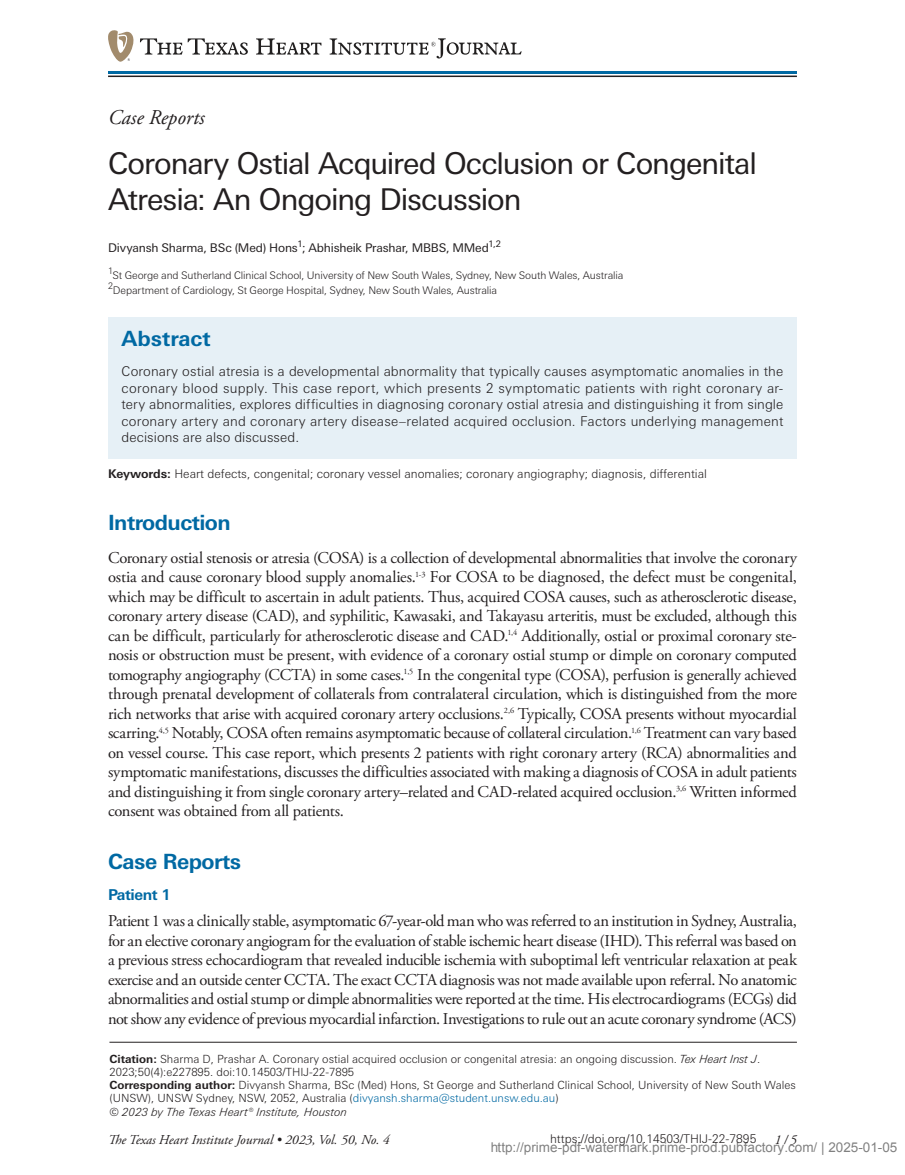
<style>
.page{position:relative;width:905px;height:1175px;background:#fff}
.page>*{position:absolute;margin:0;border:0;box-sizing:border-box;transform-origin:0 0}
.t1{font:30px/36px "Univers Next Pro";letter-spacing:-.035em;color:#231f20}
.HEADING_1{font:700 21px "Univers Next Pro";letter-spacing:-.025em;color:#0069a3}
.ARTICLE_TYPE{font:italic 21px "Adobe Garamond Pro";color:#231f20}
.ABSTRACT_HEADER{font:700 21px "Univers Next Pro";color:#0069a3}
.BODY{font:16.5px/19.5px "Adobe Garamond Pro";letter-spacing:-.025em;color:#231f20;text-align:justify}
.HEADING_2{font:700 15px "Univers Next Pro";letter-spacing:-.025em;color:#0069a3}
.ABSTRACT{font:300 13.5px/16.5px "Univers Next Pro";letter-spacing:.01em;color:#231f20;text-align:justify}
.t2{font:13.5px "Arial";color:rgb(0 0 0/.5)}
.t3{font:italic 13.5px "Adobe Garamond Pro";color:#231f20}
.KEYWORDS{font:300 12px "Univers Next Pro";color:#231f20}
.AUTHORS{font:12px "Univers Next Pro";letter-spacing:-.015em;color:#231f20}
.CORR__AUTHOR{font:300 11.25px/13.2px "Univers Next Pro";color:#231f20}
.CITATION{font:300 11.25px/13.2px "Univers Next Pro";color:#231f20}
.COPYRIGHT{font:italic 300 11.25px "Univers Next Pro";letter-spacing:.02em;color:#231f20}
.AFFILIATIONS{font:300 10.5px "Univers Next Pro";letter-spacing:-.01em;color:#231f20}
.s1{font-weight:700}
.s2{font-style:italic}
.s3{color:#0069a3}
</style>
<div class="page">
<svg style="left:140px;top:38px;width:108px;height:17px"></svg>
<svg style="left:256px;top:38px;width:65px;height:17px"></svg>
<svg style="left:329px;top:38px;width:192px;height:20px"></svg>
<svg style="left:108px;top:30px;width:26px;height:32px"></svg>
<hr style="left:108px;top:72px;width:688px;height:2px;background:#0069a3">
<hr style="left:108px;top:76px;width:688px;height:1px;background:#231f20">
<div style="left:108px;top:317px;width:688px;height:34px;background:#e6f0f6"></div>
<div style="left:108px;top:346px;width:688px;height:113px;background:#e6f0f6"></div>
<hr style="left:109px;top:1042px;width:688px;height:1px;background:#231f20">
<p class="ARTICLE_TYPE" style="left:108px;top:105px;width:98px">Case Reports</p>
<p class="t1" style="left:108px;top:145px;width:650px">Coronary Ostial Acquired Occlusion or Congenital<br>Atresia: An Ongoing Discussion</p>
<p class="AUTHORS" style="left:108px;top:241px;width:394px">Divyansh Sharma, BSc (Med) Hons<sup>1</sup>; Abhisheik Prashar, MBBS, MMed<sup>1,2</sup></p>
<p class="AFFILIATIONS" style="left:108px;top:269px;width:517px"><sup>1</sup>St George and Sutherland Clinical School, University of New South Wales, Sydney, New South Wales, Australia</p>
<p class="AFFILIATIONS" style="left:108px;top:284px;width:390px"><sup>2</sup>Department of Cardiology, St George Hospital, Sydney, New South Wales, Australia</p>
<p class="ABSTRACT_HEADER" style="left:122px;top:326px;width:90px">Abstract</p>
<p class="ABSTRACT" style="left:122px;top:363px;width:663px">Coronary ostial atresia is a developmental abnormality that typically causes asymptomatic anomalies in the coronary blood supply. This case report, which presents 2 symptomatic patients with right coronary ar&shy;tery abnormalities, explores difficulties in diagnosing coronary ostial atresia and distinguishing it from single coronary artery and coronary artery disease–related acquired occlusion. Factors underlying management decisions are also discussed.</p>
<p class="KEYWORDS" style="left:108px;top:466px;width:600px"><span class="s1">Keywords:</span> Heart defects, congenital; coronary vessel anomalies; coronary angiography; diagnosis, differential</p>
<p class="HEADING_1" style="left:108px;top:509px;width:124px">Introduction</p>
<p class="BODY" style="left:108px;top:548px;width:690px">Coronary ostial stenosis or atresia (COSA) is a collection of developmental abnormalities that involve the coronary ostia and cause coronary blood supply anomalies.<sup>1-3</sup> For COSA to be diagnosed, the defect must be congenital, which may be difficult to ascertain in adult patients. Thus, acquired COSA causes, such as atherosclerotic disease, coronary artery disease (CAD), and syphilitic, Kawasaki, and Takayasu arteritis, must be excluded, although this can be difficult, particularly for atherosclerotic disease and CAD.<sup>1,4</sup> Additionally, ostial or proximal coronary ste&shy;nosis or obstruction must be present, with evidence of a coronary ostial stump or dimple on coronary computed tomography angiography (CCTA) in some cases.<sup>1,5</sup> In the congenital type (COSA), perfusion is generally achieved through prenatal development of collaterals from contralateral circulation, which is distinguished from the more rich networks that arise with acquired coronary artery occlusions.<sup>2,6</sup> Typically, COSA presents without myocardial scarring.<sup>4,5</sup> Notably, COSA often remains asymptomatic because of collateral circulation.<sup>1,6</sup> Treatment can vary based on vessel course. This case report, which presents 2 patients with right coronary artery (RCA) abnormalities and symptomatic manifestations, discusses the difficulties associated with making a diagnosis of COSA in adult patients and distinguishing it from single coronary artery–related and CAD-related acquired occlusion.<sup>3,6</sup> Written informed consent was obtained from all patients.</p>
<p class="HEADING_1" style="left:108px;top:848px;width:134px">Case Reports</p>
<p class="HEADING_2" style="left:108px;top:885px;width:64px">Patient 1</p>
<p class="BODY" style="left:108px;top:912px;width:690px">Patient 1 was a clinically stable, asymptomatic 67-year-old man who was referred to an institution in Sydney, Australia, for an elective coronary angiogram for the evaluation of stable ischemic heart disease (IHD). This referral was based on a previous stress echocardiogram that revealed inducible ischemia with suboptimal left ventricular relaxation at peak exercise and an outside center CCTA. The exact CCTA diagnosis was not made available upon referral. No anatomic abnormalities and ostial stump or dimple abnormalities were reported at the time. His electrocardiograms (ECGs) did not show any evidence of previous myocardial infarction. Investigations to rule out an acute coronary syndrome (ACS)</p>
<p class="CITATION" style="left:109px;top:1052px;width:652px"><span class="s1">Citation:</span> Sharma D, Prashar A. Coronary ostial acquired occlusion or congenital atresia: an ongoing discussion. <span class="s2">Tex Heart Inst J</span>.<br>2023;50(4):e227895. doi:10.14503/THIJ-22-7895</p>
<p class="CORR__AUTHOR" style="left:109px;top:1078px;width:687px"><span class="s1">Corresponding author:</span> Divyansh Sharma, BSc (Med) Hons, St George and Sutherland Clinical School, University of New South Wales (UNSW), UNSW Sydney, NSW, 2052, Australia (<span class="s3">divyansh.sharma@student.unsw.edu.au</span>)</p>
<p class="t2" style="left:490px;top:1140px;width:409px">http://prime-pdf-watermark.prime-prod.pubfactory.com/ | 2025-01-05</p>
<p class="COPYRIGHT" style="left:109px;top:1105px;width:239px">© 2023 by The Texas Heart® Institute, Houston</p>
<p class="t3" style="left:108px;top:1131px;width:283px">The Texas Heart Institute Journal • 2023, Vol. 50, No. 4</p>
<p class="KEYWORDS" style="left:550px;top:1132px;width:208px">https://doi.org/10.14503/THIJ-22-7895</p>
<p class="t3" style="left:774px;top:1131px;width:24px">1 / 5</p>
</div>
